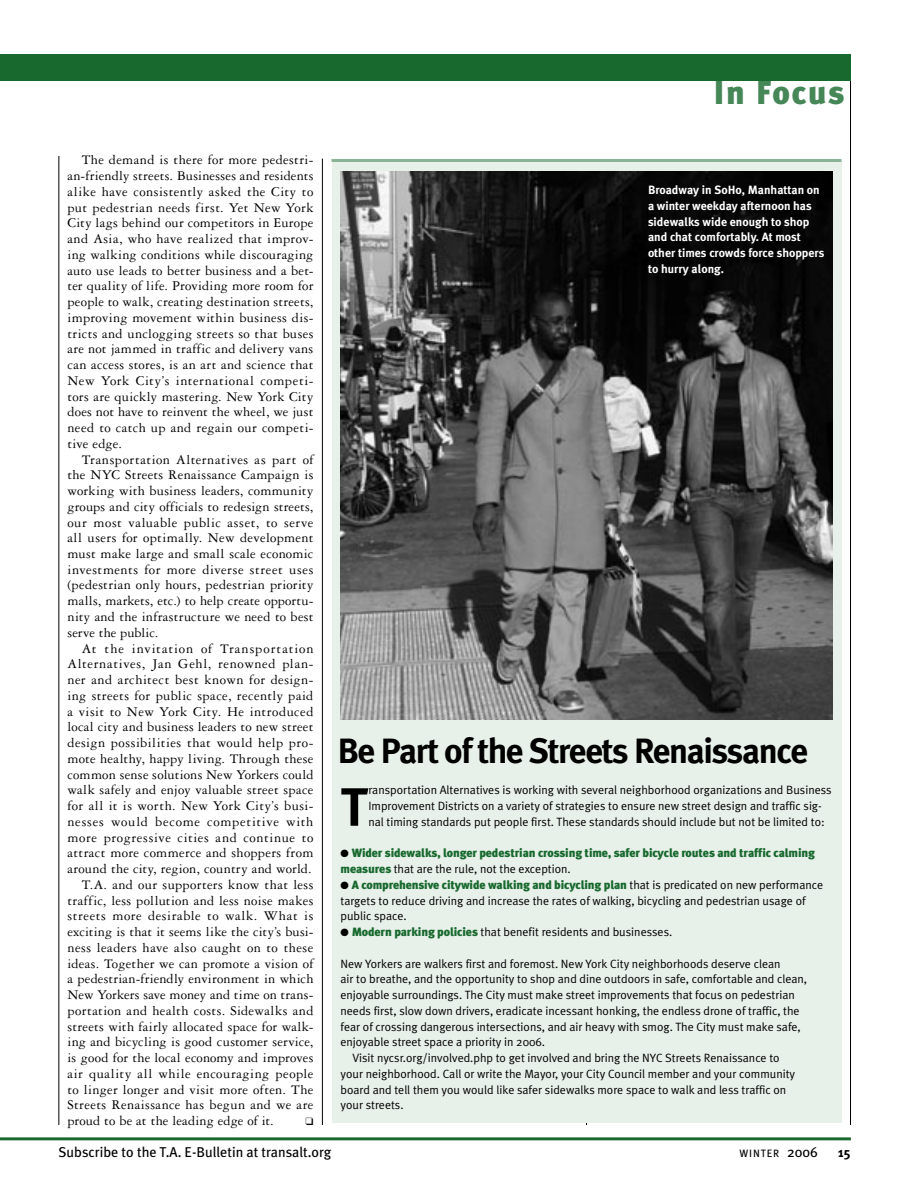
<style>
.page{position:relative;width:918px;height:1188px;background:#fff}
.page>*{position:absolute;margin:0;border:0;box-sizing:border-box;transform-origin:0 0}
.t1{font:700 53.85px "Meta Plus";color:#000}
.t2{font:700 35.1px "Meta Plus";letter-spacing:-.04em;color:#000}
.t3{font:900 33px "Meta Plus";letter-spacing:.05em;color:#468758}
.t4{font:14.25px/15.8px "Garamond Three";letter-spacing:.025em;color:#000;text-align:justify}
.t5{font:14.25px "Garamond Three";letter-spacing:.005em;color:#000}
.t6{font:14.25px "Garamond Three";letter-spacing:.045em;color:#000}
.t7{font:14.25px "Meta Plus";color:#000}
.t8{font:14.25px "Garamond Three";letter-spacing:.05em;color:#000}
.t9{font:14.25px "Garamond Three";letter-spacing:.065em;color:#000}
.t10{font:700 13.5px "Meta Plus";color:#000}
.t11{font:12px/15.8px "Meta Plus Normal";color:#000}
.t12{font:900 12px "Meta Plus";letter-spacing:-.01em;color:#18692e}
.t13{font:700 12px/15.8px "Meta Plus";color:#fff}
.t14{font:10.65px "Meta Plus";letter-spacing:.075em;color:#000}
.s1{color:#000}
.s2{font-family:"Meta Plus";font-weight:900;color:#18692e}
.s3{font-family:"Meta Plus Normal";font-weight:400;color:#000}
.s4{font-size:14.25px}
</style>
<div class="page">
<hr style="left:850px;top:54px;width:1px;height:1071px;background:#000">
<hr style="left:586px;top:252px;width:1px;height:873px;background:#000">
<div style="left:332px;top:161px;width:510px;height:962px;background:#e8f0ea"></div>
<div style="left:0;top:54px;width:851px;height:27px;background:#18692e"></div>
<img style="left:341px;top:172px;width:492px;height:548px">
<hr style="left:59px;top:156px;width:1px;height:969px;background:#000">
<hr style="left:322px;top:159px;width:1px;height:966px;background:#000">
<hr style="left:0;top:1137px;width:851px;height:3px;background:#18692e">
<hr style="left:332px;top:159px;width:510px;height:3px;background:#8bb497">
<p class="t4" style="left:68px;top:152px;width:248px;text-indent:14px">The demand is there for more pedestri&shy;an-friendly streets. Businesses and residents alike have consistently asked the City to put pedestrian needs first. Yet New York City lags behind our competitors in Europe and Asia, who have realized that improv&shy;ing walking conditions while discouraging auto use leads to better business and a bet&shy;ter quality of life. Providing more room for people to walk, creating destination streets, improving movement within business dis&shy;tricts and unclogging streets so that buses are not jammed in traffic and delivery vans can access stores, is an art and science that New York City’s international competi&shy;tors are quickly mastering. New York City does not have to reinvent the wheel, we just need to catch up and regain our competi&shy;tive edge.</p>
<p class="t4" style="left:68px;top:451px;width:248px;text-indent:14px">Transportation Alternatives as part of the NYC Streets Renaissance Campaign is working with business leaders, community groups and city officials to redesign streets, our most valuable public asset, to serve all users for optimally. New development must make large and small scale economic investments for more diverse street uses (pedestrian only hours, pedestrian priority malls, markets, etc.) to help create opportu&shy;nity and the infrastructure we need to best serve the public.</p>
<p class="t9" style="left:82px;top:641px;width:233px">At the invitation of Transportation</p>
<p class="t6" style="left:68px;top:656px;width:248px">Alternatives, Jan Gehl, renowned plan-</p>
<p class="t4" style="left:68px;top:672px;width:248px">ner and architect best known for design-</p>
<p class="t4" style="left:68px;top:687px;width:247px">ing streets for public space, recently paid</p>
<p class="t4" style="left:68px;top:703px;width:248px">a visit to New York City. He introduced</p>
<p class="t4" style="left:68px;top:719px;width:248px">local city and business leaders to new street</p>
<p class="t4" style="left:68px;top:735px;width:248px">design possibilities that would help pro-</p>
<p class="t4" style="left:68px;top:750px;width:247px">mote healthy, happy living. Through these</p>
<p class="t4" style="left:68px;top:766px;width:248px">common sense solutions New Yorkers could</p>
<p class="t4" style="left:68px;top:782px;width:248px">walk safely and enjoy valuable street space</p>
<p class="t4" style="left:68px;top:798px;width:248px">for all it is worth. New York City’s busi-</p>
<p class="t8" style="left:68px;top:814px;width:247px">nesses would become competitive with</p>
<p class="t4" style="left:68px;top:829px;width:247px">more progressive cities and continue to</p>
<p class="t4" style="left:68px;top:845px;width:247px">attract more commerce and shoppers from</p>
<p class="t4" style="left:68px;top:861px;width:246px">around the city, region, country and world.</p>
<p class="t4" style="left:82px;top:876px;width:233px">T.A. and our supporters know that less</p>
<p class="t4" style="left:68px;top:892px;width:247px">traffic, less pollution and less noise makes</p>
<p class="t6" style="left:68px;top:908px;width:247px">streets more desirable to walk. What is</p>
<p class="t4" style="left:68px;top:924px;width:248px">exciting is that it seems like the city’s busi-</p>
<p class="t4" style="left:68px;top:939px;width:247px">ness leaders have also caught on to these</p>
<p class="t4" style="left:68px;top:955px;width:247px">ideas. Together we can promote a vision of</p>
<p class="t4" style="left:68px;top:971px;width:247px">a pedestrian-friendly environment in which</p>
<p class="t5" style="left:68px;top:987px;width:248px">New Yorkers save money and time on trans-</p>
<p class="t4" style="left:68px;top:1002px;width:247px">portation and health costs. Sidewalks and</p>
<p class="t4" style="left:68px;top:1018px;width:248px">streets with fairly allocated space for walk-</p>
<p class="t4" style="left:68px;top:1034px;width:248px">ing and bicycling is good customer service,</p>
<p class="t5" style="left:68px;top:1050px;width:247px">is good for the local economy and improves</p>
<p class="t4" style="left:68px;top:1065px;width:247px">air quality all while encouraging people</p>
<p class="t4" style="left:68px;top:1081px;width:247px">to linger longer and visit more often. The</p>
<p class="t4" style="left:68px;top:1097px;width:247px">Streets Renaissance has begun and we are</p>
<p class="t5" style="left:68px;top:1113px;width:208px">proud to be at the leading edge of it.</p>
<h3 class="t3" style="left:713px;top:73px;width:133px">In Focus</h3>
<p class="t13" style="left:648px;top:182px;width:178px">Broadway in SoHo, Manhattan on a winter weekday afternoon has sidewalks wide enough to shop and chat comfortably. At most other times crowds force shoppers to hurry along.</p>
<h2 class="t2" style="left:338px;top:731px;width:472px">Be Part of the Streets Renaissance</h2>
<h1 class="t1" style="left:341px;top:776px;width:29px">T</h1>
<p class="t11" style="left:368px;top:782px;width:465px">ransportation Alternatives is working with several neighborhood organizations and Business<br>Improvement Districts on a variety of strategies to ensure new street design and traffic sig&shy;nal timing standards put people first. These standards should include but not be limited to:</p>
<p class="t12" style="left:341px;top:846px;width:476px"><span class="s1">●</span> Wider sidewalks, longer pedestrian crossing time, safer bicycle routes and traffic calming</p>
<p class="t11" style="left:341px;top:861px;width:232px"><span class="s2">measures</span> that are the rule, not the exception.</p>
<p class="t12" style="left:341px;top:878px;width:484px"><span class="s1">●</span> A comprehensive citywide walking and bicycling plan <span class="s3">that is predicated on new performance</span></p>
<p class="t11" style="left:341px;top:892px;width:467px">targets to reduce driving and increase the rates of walking, bicycling and pedestrian usage of public space.</p>
<p class="t11" style="left:341px;top:924px;width:333px">● <span class="s2">Modern parking policies</span> that benefit residents and businesses.</p>
<p class="t11" style="left:341px;top:955px;width:442px">New Yorkers are walkers first and foremost. New York City neighborhoods deserve clean</p>
<p class="t11" style="left:341px;top:971px;width:468px">air to breathe, and the opportunity to shop and dine outdoors in safe, comfortable and clean,</p>
<p class="t11" style="left:341px;top:987px;width:456px">enjoyable surroundings. The City must make street improvements that focus on pedestrian</p>
<p class="t11" style="left:341px;top:1003px;width:461px">needs first, slow down drivers, eradicate incessant honking, the endless drone of traffic, the</p>
<p class="t11" style="left:341px;top:1018px;width:462px">fear of crossing dangerous intersections, and air heavy with smog. The City must make safe,</p>
<p class="t11" style="left:341px;top:1034px;width:206px">enjoyable street space a priority in 2006.</p>
<p class="t11" style="left:353px;top:1050px;width:429px">Visit nycsr.org/involved.php to get involved and bring the NYC Streets Renaissance to</p>
<p class="t11" style="left:341px;top:1066px;width:456px">your neighborhood. Call or write the Mayor, your City Council member and your community</p>
<p class="t11" style="left:341px;top:1081px;width:447px">board and tell them you would like safer sidewalks more space to walk and less traffic on</p>
<p class="t11" style="left:341px;top:1097px;width:65px">your streets.</p>
<p class="t7" style="left:58px;top:1143px;width:274px">Subscribe to the T.A. E-Bulletin at transalt.org</p>
<p class="t14" style="left:740px;top:1147px;width:80px">WINTER <span class="s4">2006</span></p>
<p class="t10" style="left:838px;top:1144px;width:14px">15</p>
</div>
